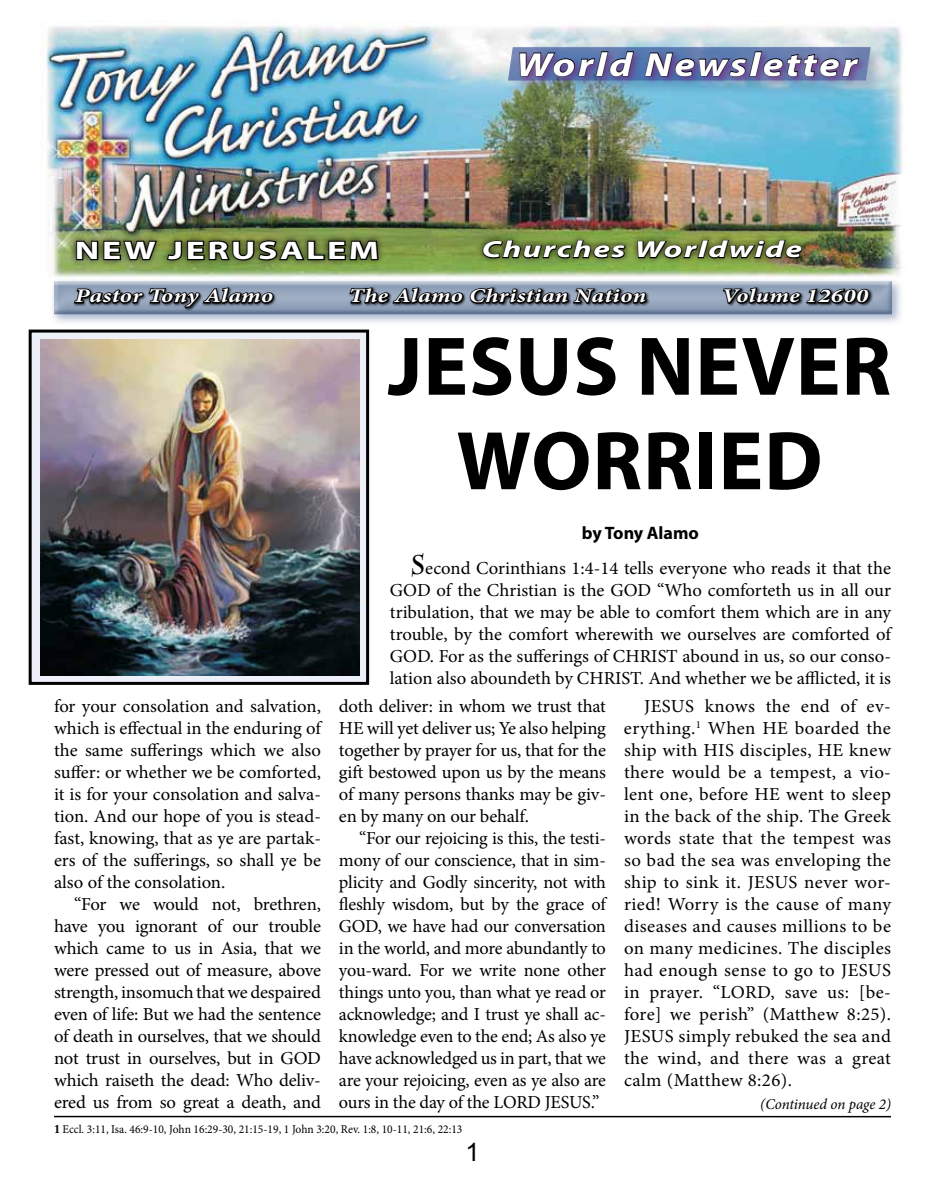
<style>
.page{position:relative;width:945px;height:1188px;background:#fff}
.page>*{position:absolute;margin:0;border:0;box-sizing:border-box;transform-origin:0 0}
.t1{font:700 84px/94.5px "Myriad Pro";letter-spacing:.01em;color:#000;text-align:center}
.t2{font:italic 700 33.45px "Myriad Pro";letter-spacing:.06em;color:#fff;scale:1.23 1}
.t3{font:700 25.5px "Myriad Pro";letter-spacing:.075em;color:#fff;scale:1.4 1}
.t4{font:25.5px "Arial";color:#000}
.t5{font:italic 700 23.4px "Myriad Pro";letter-spacing:.05em;color:#fff;scale:1.42 1}
.t6{font:italic 700 19.5px "Minion Pro";letter-spacing:.015em;color:#fff;scale:1.25 1}
.t7{font:18.3px/21.9px "Minion Pro";letter-spacing:-.005em;color:#000;text-align:justify}
.t8{font:700 18px "Myriad Pro";letter-spacing:-.005em;color:#000}
.t9{font:italic 15px "Minion Pro";letter-spacing:-.01em;color:#000}
.t10{font:12px "Minion Pro";color:#000;scale:.96 1}
.s1{font-family:"Charlemagne Std";font-weight:700;font-size:27px}
.s2{font-family:"Adobe Caslon Pro";font-weight:700}
</style>
<div class="page">
<div style="left:50px;top:277px;width:854px;height:49px;background:#08296c;opacity:.35"></div>
<div style="left:52px;top:281px;width:841px;height:35px;background:#a1b0c6;opacity:.75"></div>
<img style="left:40px;top:25px;width:864px;height:254px">
<div style="left:505px;top:44px;width:382px;height:54px;background:#08296c;opacity:.4"></div>
<hr style="left:54px;top:1116px;width:837px;height:1px;background:#000">
<div style="left:30px;top:331px;width:338px;height:352px;background:#edf0f9"></div>
<div style="left:29px;top:330px;width:340px;height:355px;border:3px solid #000"></div>
<img style="left:41px;top:339px;width:318px;height:337px">
<img style="left:72px;top:47px;width:799px;height:313px">
<h2 class="t2" style="left:516px;top:43px;width:279px">World Newsletter</h2>
<h3 class="t3" style="left:75px;top:234px;width:219px">NEW JERUSALEM</h3>
<p class="t5" style="left:482px;top:234px;width:227px">Churches Worldwide</p>
<p class="t6" style="left:75px;top:282px;width:160px">Pastor Tony Alamo</p>
<p class="t6" style="left:349px;top:282px;width:239px">The Alamo Christian Nation</p>
<p class="t6" style="left:722px;top:282px;width:119px">Volume 12600</p>
<h1 class="t1" style="left:388px;top:316px;width:505px">JESUS NEVER<br>WORRIED</h1>
<p class="t8" style="left:582px;top:521px;width:119px">by Tony Alamo</p>
<p class="t7" style="left:54px;top:696px;width:269px">for your consolation and salvation, which is effectual in the enduring of the same sufferings which we also suffer: or whether we be comforted, it is for your consolation and salva&shy;tion. And our hope of you is stead&shy;fast, knowing, that as ye are partak&shy;ers of the sufferings, so shall ye be also of the consolation.</p>
<p class="t7" style="left:54px;top:893px;width:269px;text-indent:20px">“For we would not, brethren, have you ignorant of our trouble which came to us in Asia, that we were pressed out of measure, above strength, insomuch that we despaired even of life: But we had the sentence of death in ourselves, that we should not trust in ourselves, but in GOD which raiseth the dead: Who deliv&shy;ered us from so great a death, and</p>
<p class="t7" style="left:390px;top:558px;width:503px;text-indent:20px"><span class="s1">S</span>econd Corinthians 1:4-14 tells everyone who reads it that the GOD of the Christian is the GOD “Who comforteth us in all our tribulation, that we may be able to comfort them which are in any trouble, by the comfort wherewith we ourselves are comforted of GOD. For as the sufferings of CHRIST abound in us, so our conso&shy;lation also aboundeth by CHRIST. And whether we be afflicted, it is</p>
<p class="t7" style="left:339px;top:696px;width:268px">doth deliver: in whom we trust that HE will yet deliver us; Ye also helping together by prayer for us, that for the gift bestowed upon us by the means of many persons thanks may be giv&shy;en by many on our behalf.</p>
<p class="t7" style="left:339px;top:827px;width:269px;text-indent:20px">“For our rejoicing is this, the testi&shy;mony of our conscience, that in sim&shy;plicity and Godly sincerity, not with fleshly wisdom, but by the grace of GOD, we have had our conversation in the world, and more abundantly to you-ward. For we write none other things unto you, than what ye read or acknowledge; and I trust ye shall ac&shy;knowledge even to the end; As also ye have acknowledged us in part, that we are your rejoicing, even as ye also are ours in the day of the LORD JESUS.”</p>
<p class="t7" style="left:624px;top:696px;width:269px;text-indent:20px">JESUS knows the end of ev&shy;erything.<sup>1</sup> When HE boarded the ship with HIS disciples, HE knew there would be a tempest, a vio&shy;lent one, before HE went to sleep in the back of the ship. The Greek words state that the tempest was so bad the sea was enveloping the ship to sink it. JESUS never wor&shy;ried! Worry is the cause of many diseases and causes millions to be on many medicines. The disciples had enough sense to go to JESUS in prayer. “LORD, save us: [be&shy;fore] we perish” (Matthew 8:25).<br>JESUS simply rebuked the sea and the wind, and there was a great calm (Matthew 8:26).</p>
<p class="t9" style="left:760px;top:1094px;width:132px">(Continued on page 2)</p>
<p class="t10" style="left:54px;top:1121px;width:427px"><span class="s2">1</span> Eccl. 3:11, Isa. 46:9-10, John 16:29-30, 21:15-19, 1 John 3:20, Rev. 1:8, 10-11, 21:6, 22:13</p>
<h3 class="t4" style="left:465px;top:1135px;width:16px">1</h3>
</div>
